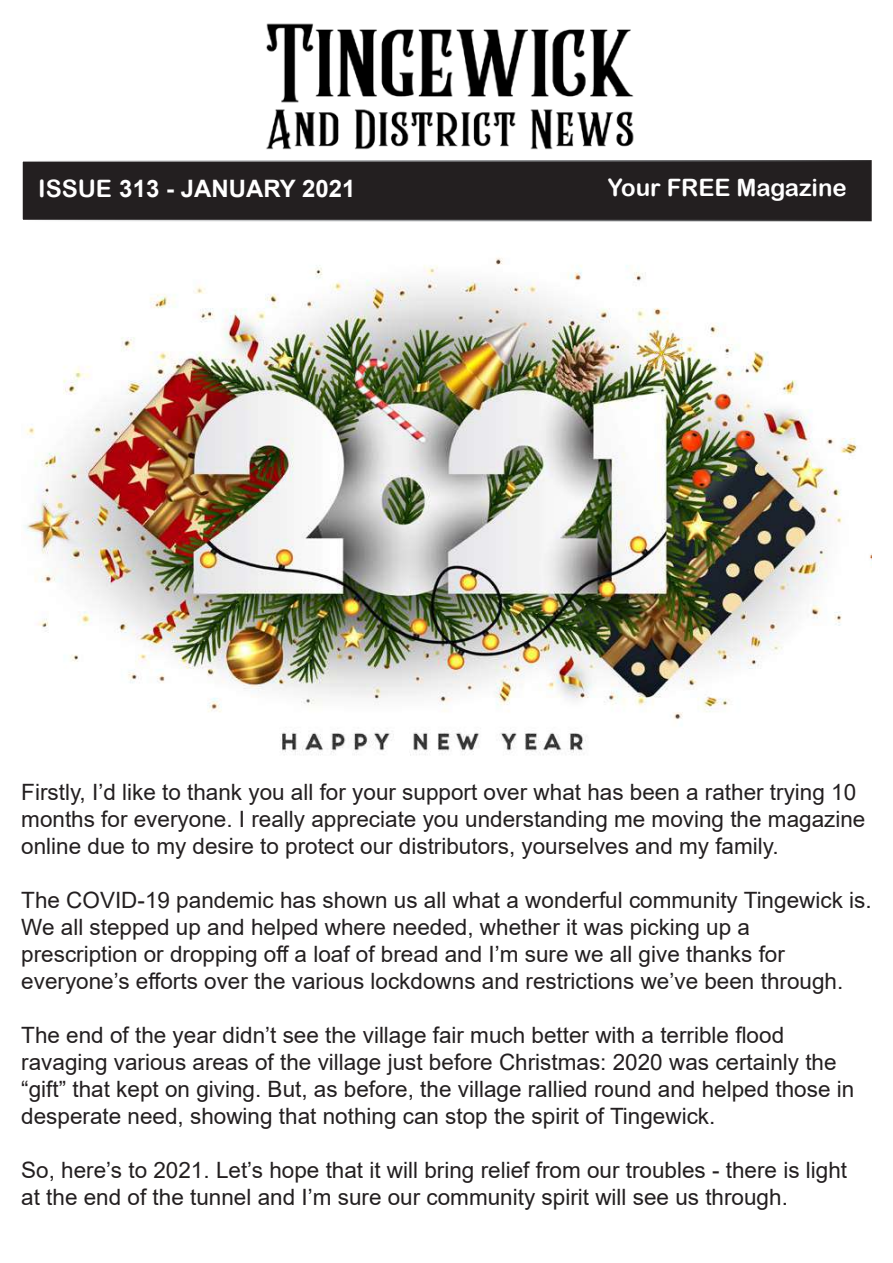
<style>
.page{position:relative;width:893px;height:1263px;background:#fff}
.page>*{position:absolute;margin:0;border:0;box-sizing:border-box;transform-origin:0 0}
.t1{font:700 24px "Arial";color:#fff}
.t2{font:24px "Arial Rounded MT Bold";color:#fff}
.t3{font:22.5px/27px "Arial";color:#231f20}
.s1{font-family:"Arial Rounded MT Bold";font-weight:400}
</style>
<div class="page">
<img style="left:266px;top:23px;width:368px;height:127px">
<div style="left:22px;top:161px;width:849px;height:60px;background:#231f20"></div>
<img style="left:24px;top:257px;width:848px;height:499px">
<p class="t1" style="left:38px;top:172px;width:319px"><span class="s1">ISSUE</span> 313 - JANUARY 2021</p>
<p class="t2" style="left:608px;top:173px;width:241px">Your FREE Magazine</p>
<p class="t3" style="left:21px;top:779px;width:846px">Firstly, I’d like to thank you all for your support over what has been a rather trying 10 months for everyone. I really appreciate you understanding me moving the magazine online due to my desire to protect our distributors, yourselves and my family.</p>
<p class="t3" style="left:21px;top:887px;width:852px">The COVID-19 pandemic has shown us all what a wonderful community Tingewick is.<br>We all stepped up and helped where needed, whether it was picking up a prescription or dropping off a loaf of bread and I’m sure we all give thanks for everyone’s efforts over the various lockdowns and restrictions we’ve been through.</p>
<p class="t3" style="left:21px;top:1022px;width:834px">The end of the year didn’t see the village fair much better with a terrible flood ravaging various areas of the village just before Christmas: 2020 was certainly the “gift” that kept on giving. But, as before, the village rallied round and helped those in desperate need, showing that nothing can stop the spirit of Tingewick.</p>
<p class="t3" style="left:21px;top:1157px;width:827px">So, here’s to 2021. Let’s hope that it will bring relief from our troubles - there is light at the end of the tunnel and I’m sure our community spirit will see us through.</p>
</div>
